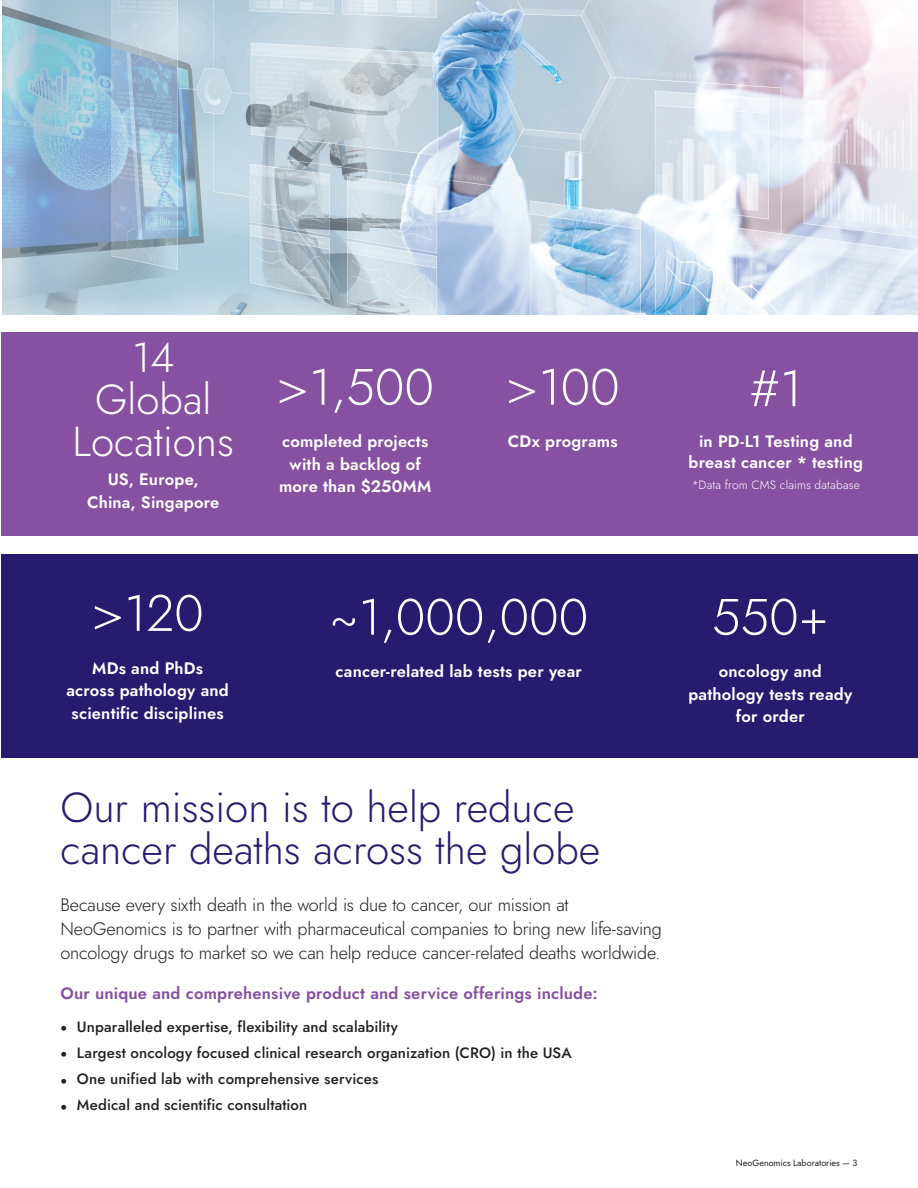
<style>
.page{position:relative;width:918px;height:1188px;background:#fff}
.page>*{position:absolute;margin:0;border:0;box-sizing:border-box;transform-origin:0 0}
.Page_Title_1{font:300 51px "Jost";color:#fff}
.Page_Title_1-2{font:300 42px/42px "Jost";color:#261b6f}
.Page_Title_1-3{font:300 42px/42px "Jost";color:#fff;text-align:center}
.Intro_Body{font:300 18px/24px "Jost";letter-spacing:-.01em;color:#231f20}
.Subhead_2{font:600 16.5px/22.5px "Jost";letter-spacing:.015em;color:#fff;text-align:center}
.Page_Title_1-4{font:600 16.5px/22.5px "Jost";letter-spacing:.01em;color:#fff;text-align:center}
.Subhead_2-2{font:600 16.5px "Jost";letter-spacing:.01em;color:#8651a0}
.t1{font:500 15px "Jost";letter-spacing:.01em;color:#231f20}
.Footnote_source{font:300 12px "Jost";letter-spacing:.015em;color:#fff}
.t2{font:9px "Jost";color:#231f20}
</style>
<div class="page">
<div style="left:2px;top:332px;width:916px;height:203px;background:#8651a0"></div>
<div style="left:2px;top:555px;width:916px;height:203px;background:#261b6f"></div>
<img style="left:2px;top:0;width:916px;height:314px">
<p class="Page_Title_1-3" style="left:72px;top:337px;width:163px">14<br>Global<br>Locations</p>
<p class="Page_Title_1-4" style="left:87px;top:468px;width:134px">US, Europe,<br>China, Singapore</p>
<p class="Page_Title_1" style="left:276px;top:352px;width:159px">&gt;1,500</p>
<p class="Subhead_2" style="left:279px;top:431px;width:154px">completed projects with a backlog of more than $250MM</p>
<p class="Page_Title_1" style="left:506px;top:352px;width:115px">&gt;100</p>
<p class="Subhead_2" style="left:508px;top:431px;width:111px">CDx programs</p>
<p class="Page_Title_1" style="left:750px;top:354px;width:54px">#1</p>
<p class="Page_Title_1-4" style="left:699px;top:431px;width:155px">in PD-L1 Testing and</p>
<p class="Page_Title_1-4" style="left:689px;top:451px;width:176px">breast cancer * testing</p>
<p class="Footnote_source" style="left:692px;top:477px;width:170px">*Data from CMS claims database</p>
<p class="Page_Title_1" style="left:92px;top:578px;width:114px">&gt;120</p>
<p class="Subhead_2" style="left:66px;top:657px;width:164px">MDs and PhDs across pathology and scientific disciplines</p>
<p class="Page_Title_1" style="left:329px;top:582px;width:261px">~1,000,000</p>
<p class="Subhead_2" style="left:336px;top:661px;width:248px">cancer-related lab tests per year</p>
<p class="Page_Title_1-2" style="left:60px;top:787px;width:541px">Our mission is to help reduce cancer deaths across the globe</p>
<p class="Intro_Body" style="left:60px;top:893px;width:603px">Because every sixth death in the world is due to cancer, our mission at<br>NeoGenomics is to partner with pharmaceutical companies to bring new life-saving oncology drugs to market so we can help reduce cancer-related deaths worldwide.</p>
<p class="Subhead_2-2" style="left:60px;top:982px;width:539px">Our unique and comprehensive product and service offerings include:</p>
<p class="t1" style="left:60px;top:1016px;width:339px"><sub>•</sub> Unparalleled expertise, flexibility and scalability</p>
<p class="t1" style="left:60px;top:1042px;width:513px"><sub>•</sub> Largest oncology focused clinical research organization (CRO) in the USA</p>
<p class="t1" style="left:60px;top:1069px;width:320px"><sub>•</sub> One unified lab with comprehensive services</p>
<p class="t1" style="left:60px;top:1095px;width:248px"><sub>•</sub> Medical and scientific consultation</p>
<p class="Page_Title_1" style="left:712px;top:582px;width:118px">550+</p>
<p class="Subhead_2" style="left:688px;top:661px;width:165px">oncology and pathology tests ready for order</p>
<p class="t2" style="left:736px;top:1157px;width:123px">NeoGenomics Laboratories — 3</p>
</div>
